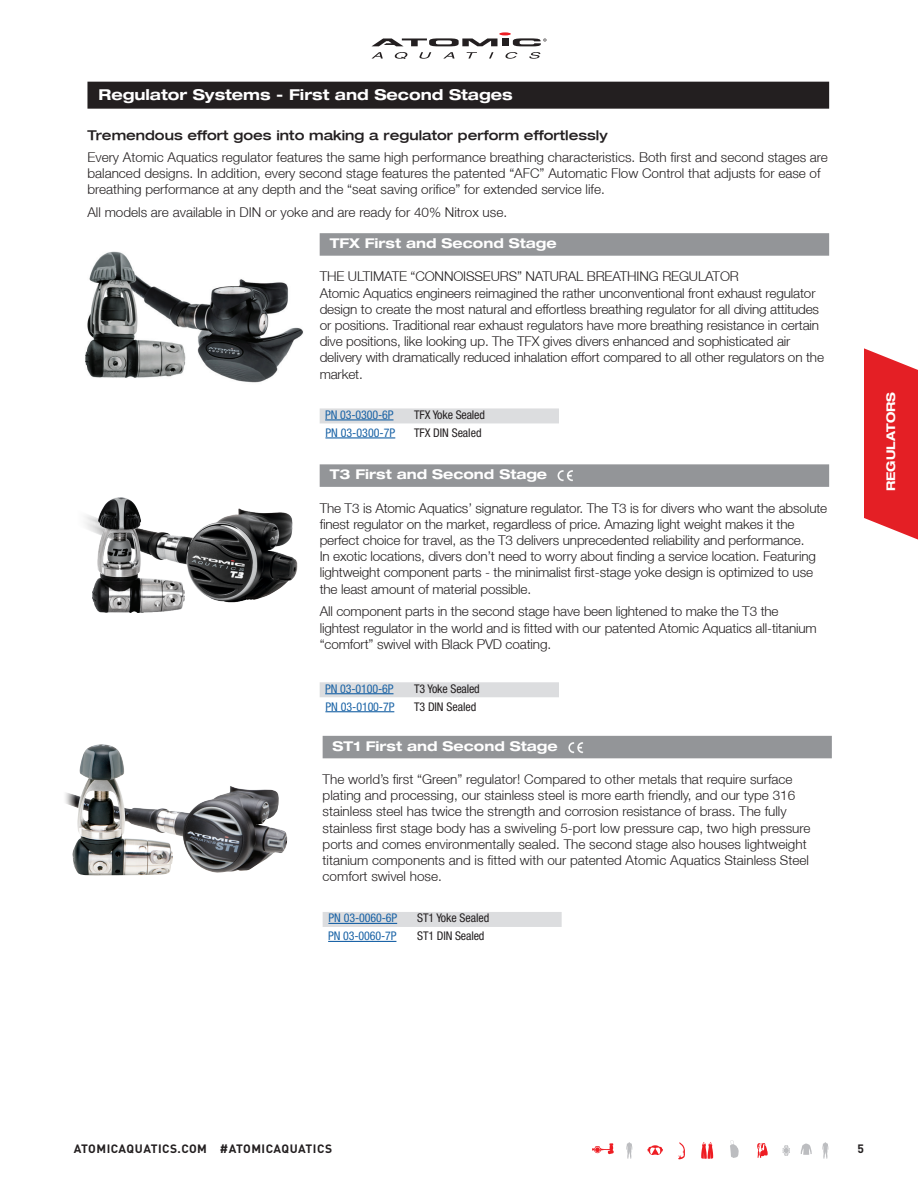
<style>
.page{position:relative;width:918px;height:1188px;background:#fff}
.page>*{position:absolute;margin:0;border:0;box-sizing:border-box;transform-origin:0 0}
.t1{font:700 expanded 15px "Helvetica Neue LT Std";color:#fff}
.t2{font:300 13.5px/16.2px "Helvetica Neue LT";letter-spacing:-.01em;color:#231f20}
.t3{font:700 expanded 13.5px "Helvetica Neue LT Std";color:#fff}
.t4{font:500 expanded 13.5px "Helvetica Neue LT";color:#231f20}
.t5{font:condensed 12px "Helvetica Neue";letter-spacing:-.01em;color:#231f20}
.t6{font:condensed 12px "Helvetica Neue";letter-spacing:-.01em;color:#1a63a6}
.t7{font:700 12px "DIN Pro";letter-spacing:.04em;color:#231f20}
.t8{font:700 expanded 12px "Helvetica Neue LT Std";color:#fff}
</style>
<div class="page">
<svg style="left:730px;top:1140px;width:9px;height:18px"></svg>
<svg style="left:782px;top:1145px;width:8px;height:11px"></svg>
<svg style="left:757px;top:1143px;width:11px;height:15px"></svg>
<svg style="left:701px;top:1142px;width:12px;height:17px"></svg>
<svg style="left:626px;top:1142px;width:6px;height:17px"></svg>
<svg style="left:592px;top:1143px;width:22px;height:11px"></svg>
<svg style="left:647px;top:1145px;width:16px;height:10px"></svg>
<svg style="left:678px;top:1142px;width:7px;height:17px"></svg>
<svg style="left:801px;top:1144px;width:11px;height:11px"></svg>
<svg style="left:822px;top:1142px;width:6px;height:17px"></svg>
<svg style="left:529px;top:52px;width:12px;height:7px"></svg>
<svg style="left:505px;top:52px;width:13px;height:7px"></svg>
<svg style="left:489px;top:52px;width:5px;height:7px"></svg>
<svg style="left:467px;top:52px;width:10px;height:7px"></svg>
<svg style="left:443px;top:52px;width:12px;height:7px"></svg>
<svg style="left:419px;top:52px;width:12px;height:7px"></svg>
<svg style="left:394px;top:52px;width:14px;height:7px"></svg>
<svg style="left:372px;top:52px;width:11px;height:7px"></svg>
<svg style="left:372px;top:32px;width:174px;height:14px"></svg>
<div style="left:87px;top:82px;width:742px;height:27px;background:#231f20"></div>
<div style="left:320px;top:464px;width:509px;height:23px;background:#939598"></div>
<img style="left:557px;top:470px;width:16px;height:12px">
<div style="left:320px;top:682px;width:239px;height:15px;background:#dcdddf"></div>
<hr style="left:325px;top:693px;width:69px;height:1px;background:#1a63a6">
<hr style="left:325px;top:711px;width:69px;height:1px;background:#1a63a6">
<img style="left:85px;top:497px;width:213px;height:106px">
<img style="left:92px;top:498px;width:92px;height:115px">
<div style="left:320px;top:233px;width:509px;height:23px;background:#939598"></div>
<div style="left:320px;top:408px;width:239px;height:15px;background:#dcdddf"></div>
<hr style="left:325px;top:419px;width:69px;height:1px;background:#1a63a6">
<hr style="left:325px;top:437px;width:70px;height:1px;background:#1a63a6">
<img style="left:65px;top:744px;width:223px;height:132px">
<div style="left:323px;top:736px;width:509px;height:22px;background:#939598"></div>
<img style="left:568px;top:742px;width:15px;height:12px">
<div style="left:323px;top:912px;width:239px;height:15px;background:#dcdddf"></div>
<hr style="left:328px;top:923px;width:69px;height:1px;background:#1a63a6">
<hr style="left:328px;top:941px;width:68px;height:1px;background:#1a63a6">
<svg style="left:864px;top:348px;width:54px;height:192px;background:#e7393e"></svg>
<img style="left:85px;top:251px;width:218px;height:132px">
<p class="t1" style="left:99px;top:86px;width:416px">Regulator Systems - First and Second Stages</p>
<p class="t4" style="left:87px;top:127px;width:522px">Tremendous effort goes into making a regulator perform effortlessly</p>
<p class="t2" style="left:87px;top:149px;width:742px">Every Atomic Aquatics regulator features the same high performance breathing characteristics. Both first and second stages are balanced designs. In addition, every second stage features the patented “AFC” Automatic Flow Control that adjusts for ease of breathing performance at any depth and the “seat saving orifice” for extended service life.</p>
<p class="t2" style="left:87px;top:204px;width:421px">All models are available in DIN or yoke and are ready for 40% Nitrox use.</p>
<p class="t3" style="left:330px;top:235px;width:228px">TFX First and Second Stage</p>
<p class="t2" style="left:320px;top:268px;width:506px">THE ULTIMATE “CONNOISSEURS” NATURAL BREATHING REGULATOR<br>Atomic Aquatics engineers reimagined the rather unconventional front exhaust regulator design to create the most natural and effortless breathing regulator for all diving attitudes or positions. Traditional rear exhaust regulators have more breathing resistance in certain dive positions, like looking up. The TFX gives divers enhanced and sophisticated air delivery with dramatically reduced inhalation effort compared to all other regulators on the market.</p>
<p class="t6" style="left:325px;top:408px;width:70px">PN 03-0300-6P</p>
<p class="t5" style="left:414px;top:408px;width:72px">TFX Yoke Sealed</p>
<p class="t6" style="left:325px;top:426px;width:71px">PN 03-0300-7P</p>
<p class="t5" style="left:414px;top:426px;width:69px">TFX DIN Sealed</p>
<p class="t3" style="left:330px;top:466px;width:219px">T3 First and Second Stage</p>
<p class="t2" style="left:320px;top:499px;width:509px">The T3 is Atomic Aquatics’ signature regulator. The T3 is for divers who want the absolute finest regulator on the market, regardless of price. Amazing light weight makes it the perfect choice for travel, as the T3 delivers unprecedented reliability and performance.<br>In exotic locations, divers don’t need to worry about finding a service location. Featuring lightweight component parts - the minimalist first-stage yoke design is optimized to use the least amount of material possible.</p>
<p class="t2" style="left:320px;top:603px;width:499px">All component parts in the second stage have been lightened to make the T3 the lightest regulator in the world and is fitted with our patented Atomic Aquatics all-titanium “comfort” swivel with Black PVD coating.</p>
<p class="t6" style="left:325px;top:681px;width:70px">PN 03-0100-6P</p>
<p class="t5" style="left:414px;top:681px;width:67px">T3 Yoke Sealed</p>
<p class="t6" style="left:325px;top:699px;width:71px">PN 03-0100-7P</p>
<p class="t5" style="left:414px;top:699px;width:64px">T3 DIN Sealed</p>
<p class="t3" style="left:333px;top:737px;width:226px">ST1 First and Second Stage</p>
<p class="t2" style="left:323px;top:771px;width:489px">The world’s first “Green” regulator! Compared to other metals that require surface plating and processing, our stainless steel is more earth friendly, and our type 316 stainless steel has twice the strength and corrosion resistance of brass. The fully stainless first stage body has a swiveling 5-port low pressure cap, two high pressure ports and comes environmentally sealed. The second stage also houses lightweight titanium components and is fitted with our patented Atomic Aquatics Stainless Steel comfort swivel hose.</p>
<p class="t6" style="left:328px;top:911px;width:70px">PN 03-0060-6P</p>
<p class="t5" style="left:417px;top:911px;width:74px">ST1 Yoke Sealed</p>
<p class="t6" style="left:328px;top:929px;width:70px">PN 03-0060-7P</p>
<p class="t5" style="left:417px;top:929px;width:69px">ST1 DIN Sealed</p>
<p class="t8" style="left:883px;top:491px;width:101px;rotate:-90deg">REGULATORS</p>
<p class="t7" style="left:74px;top:1141px;width:260px">ATOMICAQUATICS.COM #ATOMICAQUATICS</p>
<p class="t7" style="left:858px;top:1141px;width:8px">5</p>
</div>
